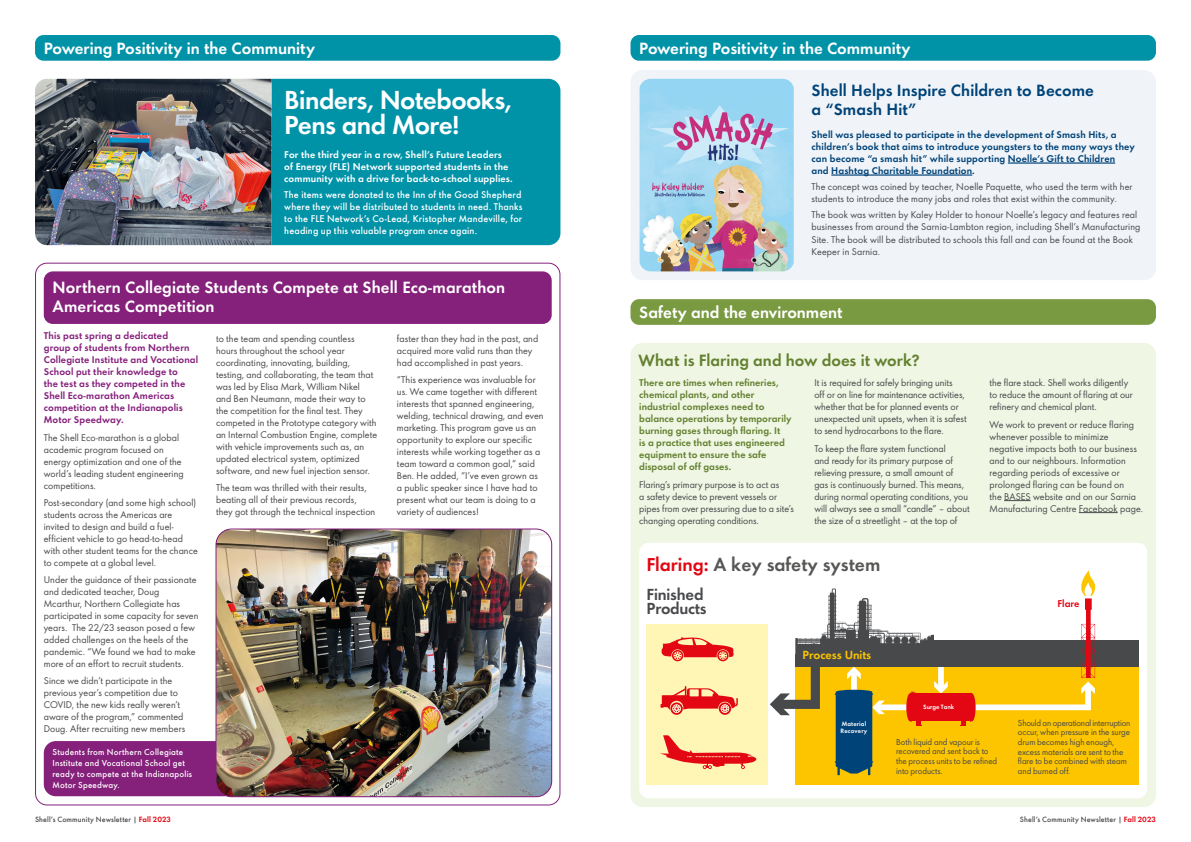
<style>
.page{position:relative;width:1191px;height:842px;background:#fff}
.page>*{position:absolute;margin:0;border:0;box-sizing:border-box;transform-origin:0 0}
.t1{font:800 24px/25.2px "Shell";letter-spacing:-.02em;color:#fff}
.t2{font:800 17.2px "Shell";color:#575756}
.Small_Heading{font:800 15px/19px "Shell";letter-spacing:.005em;color:#fff}
.t3{font:800 15px/19px "Shell";letter-spacing:.005em;color:#004379}
.t4{font:800 15px "Shell";color:#638130}
.t5{font:800 14.8px/14.1px "Shell";letter-spacing:-.015em;color:#48494b}
.t6{font:800 10.9px "Shell";letter-spacing:-.005em;color:#fdc500}
.t7{font:800 9.2px "Shell";letter-spacing:-.005em;color:#e30613}
.t8{font:9px/12px "Shell";letter-spacing:.01em;color:#48494b}
.t9{font:800 9px/12px "Shell";letter-spacing:.005em;color:#638130}
.t10{font:800 9px/12px "Shell";letter-spacing:.015em;color:#004379}
.t11{font:800 9px/12px "Shell";letter-spacing:.015em;color:#85207b}
.t12{font:500 9px/12px "Shell";letter-spacing:.02em;color:#fff;text-align:justify}
.t13{font:800 9px/12px "Shell";letter-spacing:.015em;color:#fff}
.t14{font:8px/9.6px "Shell";letter-spacing:-.005em;color:#48494b}
.t15{font:500 8px/11px "Shell";letter-spacing:.025em;color:#fff}
.t16{font:500 7px "Shell";letter-spacing:.015em;color:#48494b}
.t17{font:800 5.7px/6.9px "Shell";letter-spacing:.025em;color:#fff}
.t18{font:800 5.7px "Shell";letter-spacing:-.005em;color:#fff}
.s1{font-weight:800;color:#e30613}
.s2{color:#e30613}
</style>
<div class="page">
<div style="left:44px;top:741px;width:192px;height:55px;background:#85207b;border-radius:12px"></div>
<div style="left:630px;top:70px;width:526px;height:210px;background:#f0f4f8;border-radius:12px"></div>
<div style="left:35px;top:35px;width:525px;height:26px;background:#0093a8;border-radius:9px"></div>
<div style="left:630px;top:35px;width:526px;height:26px;background:#0093a8;border-radius:9px"></div>
<div style="left:630px;top:343px;width:526px;height:464px;background:#f0f6e4;border-radius:12px"></div>
<svg style="left:1004px;top:500px;width:26px;height:1px"></svg>
<hr style="left:1078px;top:512px;width:39px;height:1px;background:#48494b">
<div style="left:639px;top:543px;width:508px;height:255px;background:#fff;border-radius:9px"></div>
<div style="left:795px;top:666px;width:343px;height:119px;background:#fdc500"></div>
<div style="left:932px;top:640px;width:206px;height:27px;background:#48494b"></div>
<div style="left:646px;top:624px;width:121px;height:161px;background:#fff6b6"></div>
<svg style="left:661px;top:637px;width:73px;height:24px"></svg>
<svg style="left:670px;top:702px;width:13px;height:13px"></svg>
<svg style="left:718px;top:702px;width:13px;height:13px"></svg>
<svg style="left:660px;top:686px;width:78px;height:27px"></svg>
<svg style="left:660px;top:735px;width:96px;height:34px"></svg>
<svg style="left:770px;top:570px;width:326px;height:205px"></svg>
<div style="left:630px;top:299px;width:526px;height:26px;background:#799a41;border-radius:9px"></div>
<div style="left:271px;top:79px;width:289px;height:166px;background:#0093a8"></div>
<img style="left:35px;top:79px;width:236px;height:166px">
<img style="left:216px;top:529px;width:336px;height:268px">
<div style="left:216px;top:529px;width:336px;height:268px;border:1px solid #85207b;border-radius:16px"></div>
<div style="left:44px;top:271px;width:508px;height:53px;background:#85207b;border-radius:9px"></div>
<hr style="left:1007px;top:162px;width:108px;height:2px;background:#004379">
<hr style="left:831px;top:174px;width:141px;height:2px;background:#004379">
<img style="left:639px;top:79px;width:154px;height:192px">
<p class="Small_Heading" style="left:44px;top:37px;width:273px">Powering Positivity in the Community</p>
<p class="Small_Heading" style="left:639px;top:37px;width:273px">Powering Positivity in the Community</p>
<p class="t1" style="left:284px;top:85px;width:229px">Binders, Notebooks,<br>Pens and More!</p>
<p class="t13" style="left:284px;top:147px;width:230px">For the third year in a row, Shell’s Future Leaders of Energy (FLE) Network supported students in the community with a drive for back-to-school supplies.</p>
<p class="t12" style="left:284px;top:188px;width:240px">The items were donated to the Inn of the Good Shepherd where they will be distributed to students in need. Thanks to the FLE Network’s Co-Lead, Kristopher Mandeville, for heading up this valuable program once again.</p>
<p class="Small_Heading" style="left:53px;top:277px;width:454px">Northern Collegiate Students Compete at Shell Eco-marathon<br>Americas Competition</p>
<p class="t8" style="left:216px;top:332px;width:163px">to the team and spending countless hours throughout the school year coordinating, innovating, building, testing, and collaborating, the team that was led by Elisa Mark, William Nikel and Ben Neumann, made their way to the competition for the final test. They competed in the Prototype category with an Internal Combustion Engine, complete with vehicle improvements such as, an updated electrical system, optimized software, and new fuel injection sensor.</p>
<p class="t8" style="left:216px;top:481px;width:161px">The team was thrilled with their results, beating all of their previous records, they got through the technical inspection</p>
<p class="t11" style="left:44px;top:329px;width:156px">This past spring a dedicated<br>group of students from Northern<br>Collegiate Institute and Vocational<br>School put their knowledge to<br>the test as they competed in the<br>Shell Eco-marathon Americas competition at the Indianapolis<br>Motor Speedway.</p>
<p class="t8" style="left:44px;top:431px;width:141px">The Shell Eco-marathon is a global academic program focused on energy optimization and one of the world’s leading student engineering competitions.</p>
<p class="t8" style="left:44px;top:496px;width:156px">Post-secondary (and some high school) students across the Americas are invited to design and build a fuel&shy;efficient vehicle to go head-to-head with other student teams for the chance to compete at a global level.</p>
<p class="t8" style="left:44px;top:573px;width:156px">Under the guidance of their passionate and dedicated teacher, Doug Mcarthur, Northern Collegiate has participated in some capacity for seven years. The 22/23 season posed a few added challenges on the heels of the pandemic. “We found we had to make more of an effort to recruit students.</p>
<p class="t8" style="left:44px;top:674px;width:143px">Since we didn’t participate in the previous year’s competition due to COVID, the new kids really weren’t aware of the program,” commented Doug. After recruiting new members</p>
<p class="t8" style="left:397px;top:332px;width:143px">faster than they had in the past, and acquired more valid runs than they had accomplished in past years.</p>
<p class="t8" style="left:397px;top:373px;width:148px">“This experience was invaluable for us. We came together with different interests that spanned engineering, welding, technical drawing, and even marketing. This program gave us an opportunity to explore our specific interests while working together as a team toward a common goal,” said Ben. He added, “I’ve even grown as a public speaker since I have had to present what our team is doing to a variety of audiences!</p>
<p class="t15" style="left:53px;top:746px;width:141px">Students from Northern Collegiate<br>Institute and Vocational School get ready to compete at the Indianapolis<br>Motor Speedway.</p>
<p class="t16" style="left:35px;top:813px;width:137px">Shell’s Community Newsletter | <span class="s1">Fall 2023</span></p>
<p class="t3" style="left:811px;top:79px;width:284px">Shell Helps Inspire Children to Become a “Smash Hit”</p>
<p class="t10" style="left:811px;top:128px;width:325px">Shell was pleased to participate in the development of Smash Hits, a children’s book that aims to introduce youngsters to the many ways they can become “a smash hit” while supporting Noelle’s Gift to Children<br>and Hashtag Charitable Foundation.</p>
<p class="t8" style="left:811px;top:180px;width:322px">The concept was coined by teacher, Noelle Paquette, who used the term with her students to introduce the many jobs and roles that exist within the community.</p>
<p class="t8" style="left:811px;top:209px;width:330px">The book was written by Kaley Holder to honour Noelle’s legacy and features real businesses from around the Sarnia-Lambton region, including Shell’s Manufacturing Site. The book will be distributed to schools this fall and can be found at the Book Keeper in Sarnia.</p>
<p class="Small_Heading" style="left:639px;top:301px;width:205px">Safety and the environment</p>
<p class="t4" style="left:638px;top:348px;width:283px">What is Flaring and how does it work?</p>
<p class="t9" style="left:639px;top:376px;width:154px">There are times when refineries, chemical plants, and other industrial complexes need to balance operations by temporarily burning gases through flaring. It<br>is a practice that uses engineered equipment to ensure the safe disposal of off gases.</p>
<p class="t8" style="left:639px;top:478px;width:156px">Flaring’s primary purpose is to act as<br>a safety device to prevent vessels or pipes from over pressuring due to a site’s changing operating conditions.</p>
<p class="t8" style="left:814px;top:376px;width:154px">It is required for safely bringing units<br>off or on line for maintenance activities, whether that be for planned events or unexpected unit upsets, when it is safest to send hydrocarbons to the flare.</p>
<p class="t8" style="left:814px;top:442px;width:157px">To keep the flare system functional<br>and ready for its primary purpose of relieving pressure, a small amount of<br>gas is continuously burned. This means, during normal operating conditions, you will always see a small “candle” – about the size of a streetlight – at the top of</p>
<p class="t2" style="left:646px;top:550px;width:235px"><span class="s2">Flaring:</span> A key safety system</p>
<p class="t5" style="left:646px;top:586px;width:62px">Finished<br>Products</p>
<p class="t6" style="left:802px;top:646px;width:70px">Process Units</p>
<p class="t18" style="left:923px;top:702px;width:33px">Surge Tank</p>
<p class="t8" style="left:989px;top:376px;width:145px">the flare stack. Shell works diligently to reduce the amount of flaring at our refinery and chemical plant.</p>
<p class="t8" style="left:989px;top:418px;width:155px">We work to prevent or reduce flaring whenever possible to minimize negative impacts both to our business and to our neighbours. Information regarding periods of excessive or prolonged flaring can be found on<br>the BASES website and on our Sarnia Manufacturing Centre Facebook page.</p>
<p class="t7" style="left:1057px;top:596px;width:24px">Flare</p>
<p class="t17" style="left:840px;top:720px;width:28px">Material<br>Recovery</p>
<p class="t14" style="left:896px;top:736px;width:103px">Both liquid and vapour is recovered and sent back to the process units to be refined into products.</p>
<p class="t14" style="left:1018px;top:717px;width:114px">Should an operational interruption occur, when pressure in the surge drum becomes high enough, excess materials are sent to the flare to be combined with steam and burned off.</p>
<p class="t16" style="left:1020px;top:813px;width:137px">Shell’s Community Newsletter | <span class="s1">Fall 2023</span></p>
</div>
